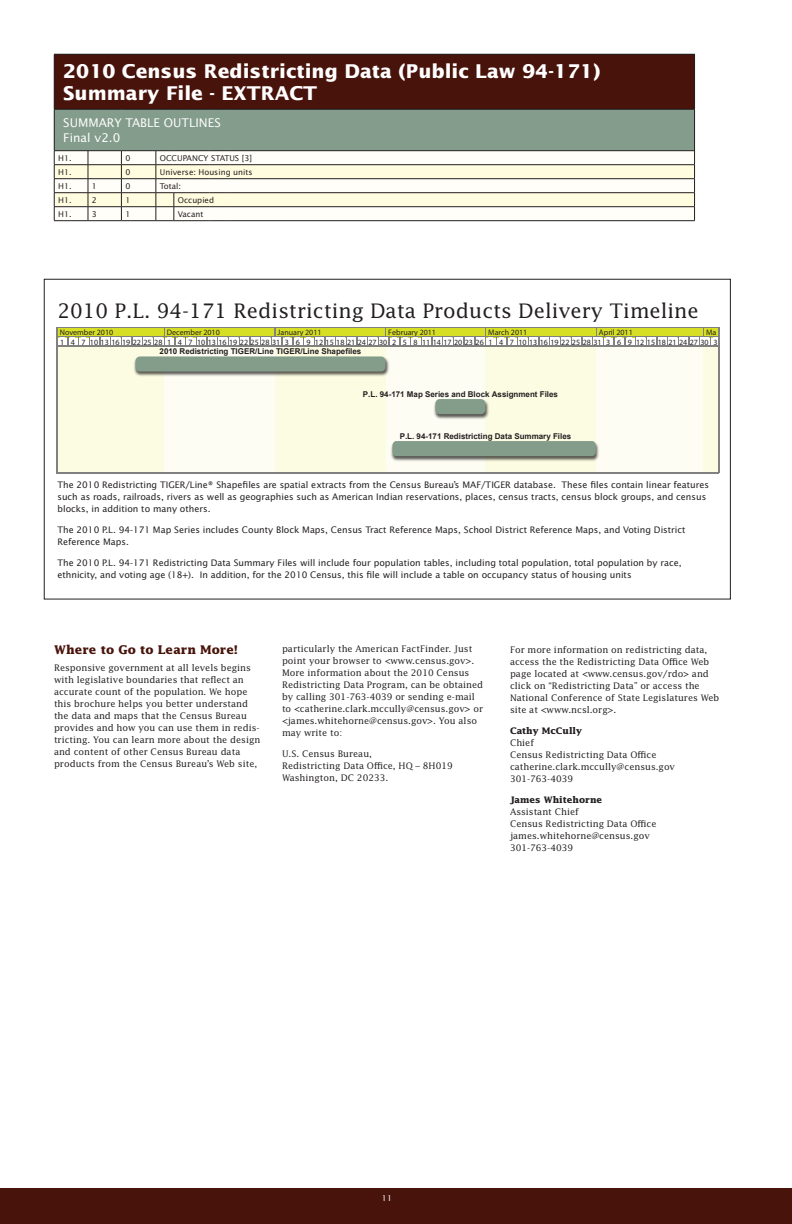
<style>
.page{position:relative;width:792px;height:1224px;background:#fff}
.page>*{position:absolute;margin:0;border:0;box-sizing:border-box;transform-origin:0 0}
.t1{font:20px "Lucida";color:#231f20}
.t2{font:700 19px/22.8px "Lucida Sans";color:#fff}
.t3{font:12px "Lucida Sans";color:#fff}
.head{font:700 12px "Lucida";color:#48130a}
.Paragraph_Style_1{font:9px/12px "Lucida";color:#231f20}
.Paragraph_Style_1-2{font:9px/12px "Lucida Sans";color:#231f20}
.t4{font:8px "Arial";color:#231f20}
.t5{font:700 8px "Arial";color:#231f20}
.t6{font:8px "Lucida Sans";color:#231f20}
.head-2{font:8px "Lucida Sans";color:#fff}
.s1{font-weight:700}
</style>
<div class="page">
<div style="left:54px;top:54px;width:641px;height:55px;background:#48130a"></div>
<div style="left:54px;top:109px;width:641px;height:42px;background:#849c8b"></div>
<hr style="left:54px;top:54px;width:34px;height:1px;background:#231f20">
<hr style="left:54px;top:55px;width:1px;height:54px;background:#231f20">
<hr style="left:88px;top:54px;width:33px;height:1px;background:#231f20">
<hr style="left:121px;top:54px;width:35px;height:1px;background:#231f20">
<svg style="left:156px;top:54px;width:74px;height:1px"></svg>
<hr style="left:230px;top:54px;width:465px;height:1px;background:#231f20">
<hr style="left:694px;top:55px;width:1px;height:54px;background:#231f20">
<hr style="left:54px;top:109px;width:34px;height:1px;background:#231f20">
<hr style="left:54px;top:110px;width:1px;height:40px;background:#231f20">
<hr style="left:88px;top:109px;width:33px;height:1px;background:#231f20">
<hr style="left:121px;top:109px;width:35px;height:1px;background:#231f20">
<svg style="left:156px;top:109px;width:74px;height:1px"></svg>
<hr style="left:230px;top:109px;width:465px;height:1px;background:#231f20">
<hr style="left:694px;top:110px;width:1px;height:40px;background:#231f20">
<svg style="left:54px;top:150px;width:641px;height:71px"></svg>
<hr style="left:230px;top:220px;width:465px;height:1px;background:#231f20">
<div style="left:0;top:1188px;width:792px;height:36px;background:#48130a"></div>
<div style="left:57px;top:346px;width:107px;height:127px;background:#fcfce3"></div>
<div style="left:57px;top:327px;width:662px;height:10px;background:#d7df25"></div>
<div style="left:164px;top:346px;width:111px;height:127px;background:#fdfdf3"></div>
<div style="left:386px;top:346px;width:100px;height:127px;background:#fdfdf3"></div>
<div style="left:596px;top:346px;width:107px;height:127px;background:#fdfdf3"></div>
<div style="left:275px;top:346px;width:111px;height:127px;background:#fcfce3"></div>
<div style="left:486px;top:346px;width:110px;height:127px;background:#fcfce3"></div>
<div style="left:703px;top:346px;width:16px;height:127px;background:#fcfce3"></div>
<svg style="left:68px;top:337px;width:11px;height:9px"></svg>
<svg style="left:175px;top:337px;width:22px;height:9px"></svg>
<svg style="left:282px;top:337px;width:22px;height:9px"></svg>
<svg style="left:400px;top:337px;width:22px;height:9px"></svg>
<svg style="left:507px;top:337px;width:11px;height:9px"></svg>
<svg style="left:614px;top:337px;width:22px;height:9px"></svg>
<svg style="left:164px;top:328px;width:1px;height:18px"></svg>
<svg style="left:271px;top:328px;width:5px;height:18px"></svg>
<svg style="left:385px;top:328px;width:5px;height:18px"></svg>
<svg style="left:485px;top:328px;width:12px;height:18px"></svg>
<svg style="left:592px;top:328px;width:5px;height:18px"></svg>
<svg style="left:700px;top:328px;width:4px;height:18px"></svg>
<hr style="left:57px;top:346px;width:662px;height:1px;background:#bfbfbf">
<hr style="left:57px;top:336px;width:662px;height:1px;background:#bfbfbf">
<hr style="left:57px;top:327px;width:662px;height:1px;background:#bfbfbf">
<hr style="left:57px;top:473px;width:662px;height:1px;background:#bfbfbf">
<hr style="left:57px;top:327px;width:1px;height:146px;background:#bfbfbf">
<hr style="left:719px;top:327px;width:1px;height:146px;background:#bfbfbf">
<img style="left:134px;top:358px;width:255px;height:18px">
<div style="left:136px;top:356px;width:250px;height:16px;background:#849d8b;border-radius:5px"></div>
<img style="left:391px;top:440px;width:208px;height:23px">
<div style="left:392px;top:441px;width:204px;height:15px;background:#849d8b"></div>
<img style="left:434px;top:398px;width:55px;height:23px">
<div style="left:435px;top:399px;width:50px;height:15px;background:#849d8b;border-radius:5px"></div>
<p class="t2" style="left:63px;top:60px;width:539px">2010 Census Redistricting Data (Public Law 94-171)<br>Summary File - EXTRACT</p>
<p class="t3" style="left:63px;top:116px;width:159px">SUMMARY TABLE OUTLINES</p>
<p class="t3" style="left:63px;top:130px;width:59px">Final v2.0</p>
<p class="t6" style="left:58px;top:153px;width:15px">H1.</p>
<p class="t6" style="left:125px;top:153px;width:7px">0</p>
<p class="t6" style="left:160px;top:153px;width:94px">OCCUPANCY STATUS [3]</p>
<p class="t6" style="left:58px;top:167px;width:15px">H1.</p>
<p class="t6" style="left:125px;top:167px;width:7px">0</p>
<p class="t6" style="left:160px;top:167px;width:94px">Universe: Housing units</p>
<p class="t6" style="left:58px;top:181px;width:15px">H1.</p>
<p class="t6" style="left:92px;top:181px;width:7px">1</p>
<p class="t6" style="left:125px;top:181px;width:7px">0</p>
<p class="t6" style="left:160px;top:181px;width:23px">Total:</p>
<p class="t6" style="left:58px;top:195px;width:15px">H1.</p>
<p class="t6" style="left:92px;top:195px;width:7px">2</p>
<p class="t6" style="left:125px;top:195px;width:7px">1</p>
<p class="t6" style="left:178px;top:195px;width:38px">Occupied</p>
<p class="t6" style="left:58px;top:209px;width:15px">H1.</p>
<p class="t6" style="left:92px;top:209px;width:7px">3</p>
<p class="t6" style="left:125px;top:209px;width:7px">1</p>
<p class="t6" style="left:178px;top:209px;width:27px">Vacant</p>
<p class="t1" style="left:57px;top:298px;width:643px">2010 P.L. 94-171 Redistricting Data Products Delivery Timeline</p>
<p class="t4" style="left:60px;top:328px;width:55px">November 2010</p>
<p class="t4" style="left:167px;top:328px;width:54px">December 2010</p>
<p class="t4" style="left:278px;top:328px;width:46px">January 2011</p>
<p class="t4" style="left:388px;top:328px;width:49px">February 2011</p>
<p class="t4" style="left:488px;top:328px;width:41px">March 2011</p>
<p class="t4" style="left:599px;top:328px;width:35px">April 2011</p>
<p class="t4" style="left:706px;top:328px;width:12px">Ma</p>
<p class="t4" style="left:60px;top:337px;width:659px">1 4 7 10131619222528 1 4 7 1013161922252831 3 6 9 12151821242730 2 5 8 111417202326 1 4 7 1013161922252831 3 6 9 12151821242730 3</p>
<p class="t5" style="left:160px;top:346px;width:203px">2010 Redistricting TIGER/Line TIGER/Line Shapefiles</p>
<p class="t5" style="left:363px;top:389px;width:197px">P.L. 94-171 Map Series and Block Assignment Files</p>
<p class="t5" style="left:400px;top:431px;width:173px">P.L. 94-171 Redistricting Data Summary Files</p>
<p class="Paragraph_Style_1-2" style="left:57px;top:479px;width:653px">The 2010 Redistricting TIGER/Line® Shapefiles are spatial extracts from the Census Bureau’s MAF/TIGER database. These files contain linear features such as roads, railroads, rivers as well as geographies such as American Indian reservations, places, census tracts, census block groups, and census blocks, in addition to many others.</p>
<p class="Paragraph_Style_1-2" style="left:57px;top:524px;width:630px">The 2010 P.L. 94-171 Map Series includes County Block Maps, Census Tract Reference Maps, School District Reference Maps, and Voting District<br>Reference Maps.</p>
<p class="Paragraph_Style_1-2" style="left:57px;top:557px;width:626px">The 2010 P.L. 94-171 Redistricting Data Summary Files will include four population tables, including total population, total population by race, ethnicity, and voting age (18+). In addition, for the 2010 Census, this file will include a table on occupancy status of housing units</p>
<p class="head" style="left:54px;top:643px;width:185px">Where to Go to Learn More!</p>
<p class="Paragraph_Style_1" style="left:54px;top:661px;width:208px">Responsive government at all levels begins with legislative boundaries that reflect an accurate count of the population. We hope this brochure helps you better understand the data and maps that the Census Bureau provides and how you can use them in redis&shy;tricting. You can learn more about the design and content of other Census Bureau data products from the Census Bureau’s Web site,</p>
<p class="Paragraph_Style_1" style="left:282px;top:642px;width:203px">particularly the American FactFinder. Just point your browser to &lt;www.census.gov&gt;.<br>More information about the 2010 Census Redistricting Data Program, can be obtained by calling 301-763-4039 or sending e-mail to &lt;catherine.clark.mccully@census.gov&gt; or &lt;james.whitehorne@census.gov&gt;. You also may write to:</p>
<p class="Paragraph_Style_1" style="left:282px;top:747px;width:172px">U.S. Census Bureau,<br>Redistricting Data Office, HQ – 8H019<br>Washington, DC 20233.</p>
<p class="Paragraph_Style_1" style="left:510px;top:643px;width:211px">For more information on redistricting data, access the the Redistricting Data Office Web page located at &lt;www.census.gov/rdo&gt; and click on “Redistricting Data” or access the National Conference of State Legislatures Web site at &lt;www.ncsl.org&gt;.</p>
<p class="Paragraph_Style_1" style="left:510px;top:724px;width:167px"><span class="s1">Cathy McCully<br></span>Chief<br>Census Redistricting Data Office catherine.clark.mccully@census.gov<br>301-763-4039</p>
<p class="Paragraph_Style_1" style="left:510px;top:793px;width:148px"><span class="s1">James Whitehorne<br></span>Assistant Chief<br>Census Redistricting Data Office james.whitehorne@census.gov<br>301-763-4039</p>
<p class="head-2" style="left:382px;top:1194px;width:12px">11</p>
</div>
